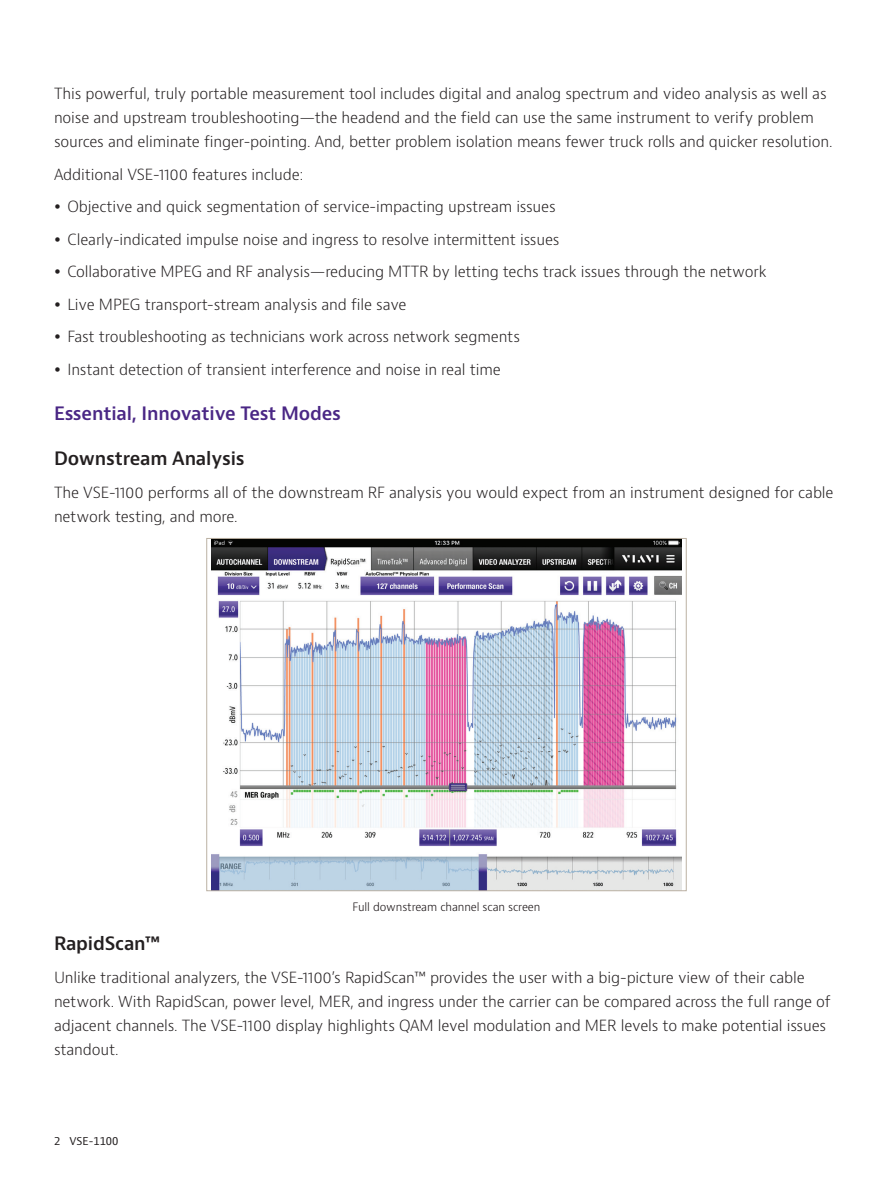
<style>
.page{position:relative;width:893px;height:1191px;background:#fff}
.page>*{position:absolute;margin:0;border:0;box-sizing:border-box;transform-origin:0 0}
.H2_Heading_Purple_12{font:600 18px "Bernino Sans";letter-spacing:-.01em;color:#4a2785}
.H2_Heading_Black_12{font:600 18px "Bernino Sans";letter-spacing:-.01em;color:#231f20}
.P_10_16{font:300 15px/24px "Bernino Sans";letter-spacing:-.01em;color:#231f20}
.Subhead_1{font:300 11.25px "Bernino Sans";letter-spacing:-.01em;color:#110a0c}
.t1{font:10.5px "Bernino Sans";color:#231f20}
</style>
<div class="page">
<img style="left:212px;top:540px;width:469px;height:349px">
<p class="P_10_16" style="left:54px;top:82px;width:780px">This powerful, truly portable measurement tool includes digital and analog spectrum and video analysis as well as noise and upstream troubleshooting—the headend and the field can use the same instrument to verify problem sources and eliminate finger-pointing. And, better problem isolation means fewer truck rolls and quicker resolution.</p>
<p class="P_10_16" style="left:54px;top:163px;width:251px">Additional VSE-1100 features include:</p>
<p class="P_10_16" style="left:68px;top:195px;width:490px">Objective and quick segmentation of service-impacting upstream issues</p>
<p class="P_10_16" style="left:68px;top:228px;width:493px">Clearly-indicated impulse noise and ingress to resolve intermittent issues</p>
<p class="P_10_16" style="left:68px;top:260px;width:701px">Collaborative MPEG and RF analysis—reducing MTTR by letting techs track issues through the network</p>
<p class="P_10_16" style="left:68px;top:293px;width:341px">Live MPEG transport-stream analysis and file save</p>
<p class="P_10_16" style="left:68px;top:325px;width:454px">Fast troubleshooting as technicians work across network segments</p>
<p class="P_10_16" style="left:68px;top:358px;width:435px">Instant detection of transient interference and noise in real time</p>
<p class="H2_Heading_Purple_12" style="left:54px;top:402px;width:289px">Essential, Innovative Test Modes</p>
<p class="H2_Heading_Black_12" style="left:54px;top:447px;width:192px">Downstream Analysis</p>
<p class="P_10_16" style="left:54px;top:481px;width:781px">The VSE-1100 performs all of the downstream RF analysis you would expect from an instrument designed for cable network testing, and more.</p>
<p class="Subhead_1" style="left:353px;top:899px;width:189px">Full downstream channel scan screen</p>
<p class="H2_Heading_Black_12" style="left:54px;top:932px;width:108px">RapidScan™</p>
<p class="P_10_16" style="left:54px;top:965px;width:778px">Unlike traditional analyzers, the VSE-1100’s RapidScan™ provides the user with a big-picture view of their cable network. With RapidScan, power level, MER, and ingress under the carrier can be compared across the full range of adjacent channels. The VSE-1100 display highlights QAM level modulation and MER levels to make potential issues standout.</p>
<p class="t1" style="left:54px;top:1134px;width:66px">2 VSE-1100</p>
</div>
